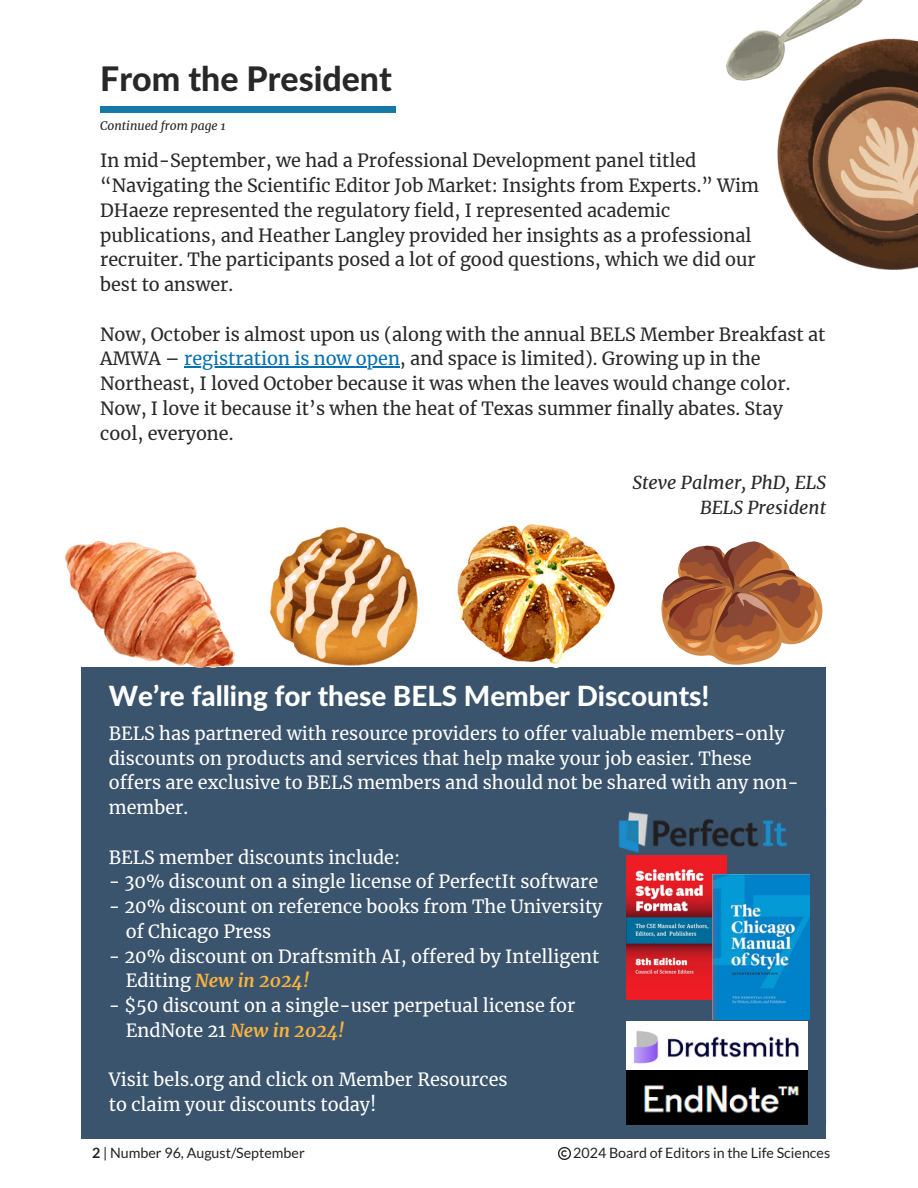
<style>
.page{position:relative;width:918px;height:1188px;background:#fff}
.page>*{position:absolute;margin:0;border:0;box-sizing:border-box;transform-origin:0 0}
.t1{font:800 33.9px "Lato Latin";color:#282828}
.t2{font:800 27.9px "Lato Latin";color:#fff}
.t3{font:18px/24.8px "Merriweather";color:#282828}
.t4{font:18px/24.8px "Merriweather";color:#fff}
.t5{font:italic 18px/24.8px "Merriweather";color:#282828;text-align:right}
.t6{font:14.25px "Lato";color:#222}
.t7{font:italic 12px "Merriweather";color:#282828}
.s1{color:#0671b0}
.s2{font-weight:700;font-style:italic;color:#fab43d}
.s3{font-weight:700}
</style>
<div class="page">
<div style="left:100px;top:107px;width:296px;height:6px;background:#157aa8"></div>
<svg style="left:558px;top:1147px;width:13px;height:13px"></svg>
<hr style="left:184px;top:367px;width:216px;height:1px;background:#0671b0">
<div style="left:81px;top:667px;width:745px;height:472px;background:#3a546d"></div>
<img style="left:618px;top:811px;width:170px;height:42px">
<img style="left:626px;top:856px;width:100px;height:144px">
<img style="left:713px;top:874px;width:96px;height:145px">
<img style="left:626px;top:1022px;width:181px;height:102px">
<img style="left:727px;top:0;width:191px;height:269px">
<img style="left:271px;top:527px;width:146px;height:139px">
<img style="left:65px;top:541px;width:170px;height:126px">
<img style="left:457px;top:524px;width:158px;height:144px">
<svg style="left:661px;top:541px;width:162px;height:124px"></svg>
<p class="t1" style="left:100px;top:64px;width:293px">From the President</p>
<h4 class="t7" style="left:100px;top:119px;width:127px">Continued from page 1</h4>
<h3 class="t3" style="left:100px;top:149px;width:660px">In mid-September, we had a Professional Development panel titled “Navigating the Scientific Editor Job Market: Insights from Experts.” Wim DHaeze represented the regulatory field, I represented academic publications, and Heather Langley provided her insights as a professional recruiter. The participants posed a lot of good questions, which we did our best to answer.</h3>
<h3 class="t3" style="left:100px;top:322px;width:727px">Now, October is almost upon us (along with the annual BELS Member Breakfast at<br>AMWA – <span class="s1">registration is now open</span>, and space is limited). Growing up in the</h3>
<p class="t3" style="left:100px;top:371px;width:692px">Northeast, I loved October because it was when the leaves would change color.<br>Now, I love it because it’s when the heat of Texas summer finally abates. Stay cool, everyone.</p>
<p class="t5" style="left:632px;top:470px;width:195px">Steve Palmer, PhD, ELS<br>BELS President</p>
<h4 class="t2" style="left:109px;top:684px;width:602px">We’re falling for these BELS Member Discounts!</h4>
<p class="t4" style="left:109px;top:721px;width:692px">BELS has partnered with resource providers to offer valuable members-only discounts on products and services that help make your job easier. These offers are exclusive to BELS members and should not be shared with any non&shy;member.</p>
<p class="t4" style="left:109px;top:845px;width:293px">BELS member discounts include:</p>
<p class="t4" style="left:109px;top:870px;width:491px">- 30% discount on a single license of PerfectIt software</p>
<p class="t4" style="left:126px;top:894px;width:478px;text-indent:-17px">- 20% discount on reference books from The University of Chicago Press</p>
<p class="t4" style="left:126px;top:944px;width:475px;text-indent:-17px">- 20% discount on Draftsmith AI, offered by Intelligent<br>Editing <span class="s2">New in 2024!</span></p>
<p class="t4" style="left:126px;top:993px;width:451px;text-indent:-17px">- $50 discount on a single-user perpetual license for<br>EndNote 21 <span class="s2">New in 2024!</span></p>
<h2 class="t4" style="left:109px;top:1068px;width:400px">Visit bels.org and click on Member Resources to claim your discounts today!</h2>
<p class="t6" style="left:92px;top:1144px;width:214px"><span class="s3">2</span> | Number 96, August/September</p>
<h1 class="t6" style="left:573px;top:1144px;width:258px">2024 Board of Editors in the Life Sciences</h1>
</div>
